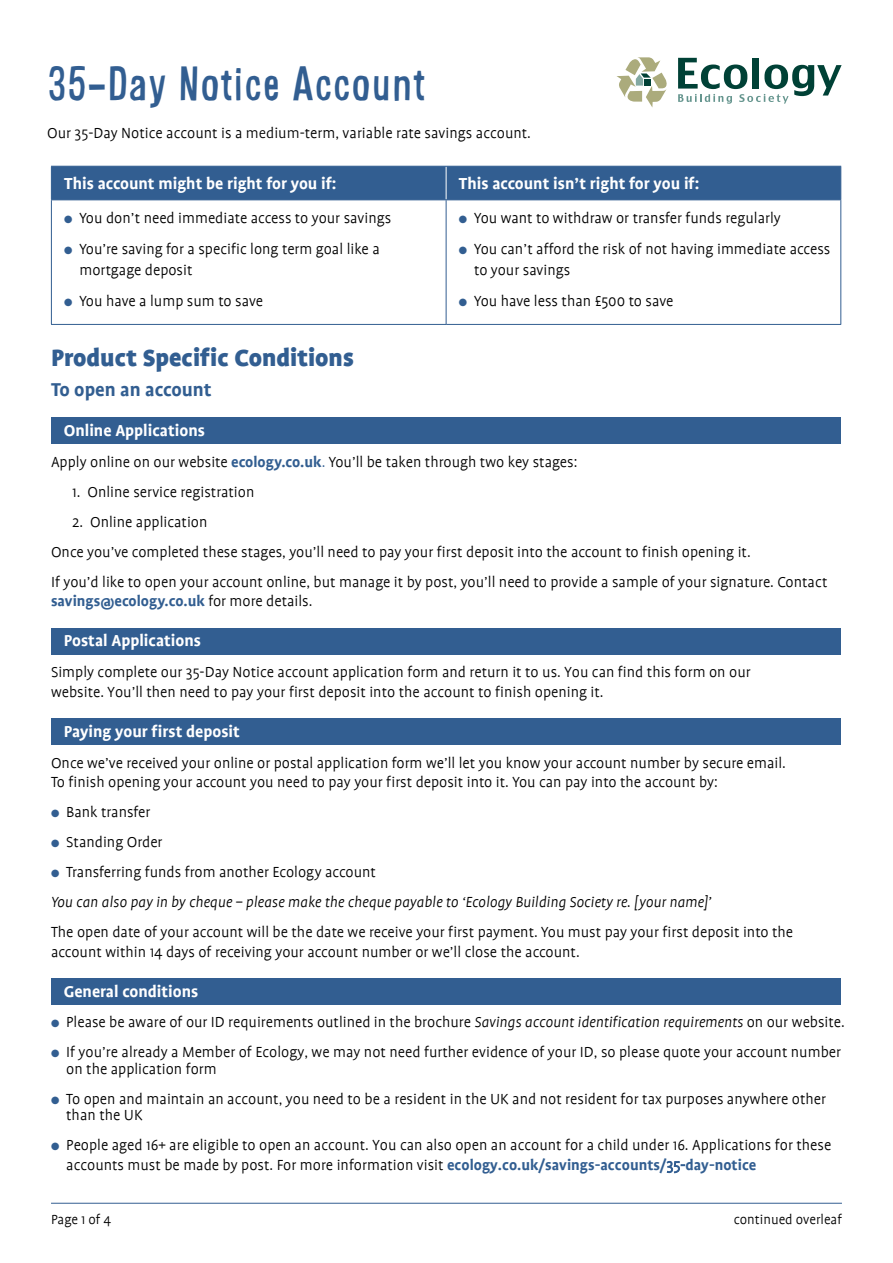
<style>
.page{position:relative;width:893px;height:1263px;background:#fff}
.page>*{position:absolute;margin:0;border:0;box-sizing:border-box;transform-origin:0 0}
.t1{font:45px "Alsina Ultrajada";color:#325e91}
.t2{font:900 27px "Profile";color:#325e91}
.t3{font:700 21px "Profile";color:#325e91}
.t4{font:700 18px "Profile";color:#fff}
.t5{font:300 16.5px/19.5px "Profile";color:#000}
.t6{font:italic 300 16.5px/30px "Profile";color:#000}
.t7{font:700 16.5px "Profile";color:#325e91}
.t8{font:300 15px "Profile";color:#000}
.s1{font-family:"Profile OT"}
.s2{color:#325e91}
.s3{font-weight:700;color:#325e91}
.s4{font-weight:300;color:#000}
.s5{font-style:normal}
.s6{font-style:italic}
.s7{font-family:"Profile OT";color:#325e91}
</style>
<div class="page">
<svg style="left:678px;top:58px;width:164px;height:46px"></svg>
<svg style="left:617px;top:57px;width:50px;height:51px"></svg>
<div style="left:52px;top:167px;width:788px;height:32px;background:#325e91"></div>
<hr style="left:446px;top:167px;width:1px;height:32px;background:#fff">
<hr style="left:51px;top:167px;width:1px;height:32px;background:#325e91">
<hr style="left:51px;top:166px;width:395px;height:1px;background:#325e91">
<hr style="left:446px;top:166px;width:395px;height:1px;background:#325e91">
<hr style="left:840px;top:167px;width:1px;height:32px;background:#325e91">
<hr style="left:51px;top:200px;width:1px;height:124px;background:#325e91">
<hr style="left:51px;top:199px;width:395px;height:1px;background:#325e91">
<hr style="left:51px;top:324px;width:395px;height:1px;background:#325e91">
<hr style="left:446px;top:200px;width:1px;height:124px;background:#325e91">
<hr style="left:446px;top:199px;width:395px;height:1px;background:#325e91">
<hr style="left:840px;top:200px;width:1px;height:124px;background:#325e91">
<hr style="left:446px;top:324px;width:395px;height:1px;background:#325e91">
<div style="left:51px;top:417px;width:789px;height:27px;background:#325e91"></div>
<div style="left:51px;top:628px;width:789px;height:27px;background:#325e91"></div>
<div style="left:51px;top:718px;width:789px;height:27px;background:#325e91"></div>
<div style="left:51px;top:978px;width:789px;height:27px;background:#325e91"></div>
<hr style="left:51px;top:1203px;width:791px;height:1px;background:#325e91">
<h1 class="t1" style="left:48px;top:51px;width:379px">35-Day Notice Account</h1>
<p class="t5" style="left:47px;top:124px;width:485px">Our <span class="s1">35</span>-Day Notice account is a <span class="s1">medium</span>-term, variable rate savings account.</p>
<p class="t4" style="left:64px;top:174px;width:274px">This account might be right for you if:</p>
<p class="t4" style="left:459px;top:174px;width:242px">This account isn’t right for you if:</p>
<p class="t5" style="left:64px;top:208px;width:329px"><span class="s2">●</span> You don’t need immediate access to your savings</p>
<p class="t5" style="left:79px;top:238px;width:302px;line-height:21px;text-indent:-15px"><span class="s2">●</span> You’re saving for a specific long term goal like a mortgage deposit</p>
<p class="t5" style="left:64px;top:291px;width:200px"><span class="s2">●</span> You have a lump sum to save</p>
<p class="t5" style="left:459px;top:208px;width:324px"><span class="s2">●</span> You want to withdraw or transfer funds regularly</p>
<p class="t5" style="left:474px;top:238px;width:358px;line-height:21px;text-indent:-15px"><span class="s2">●</span> You can’t afford the risk of not having immediate access to your savings</p>
<p class="t5" style="left:459px;top:291px;width:216px"><span class="s2">●</span> You have less than £500 to save</p>
<h2 class="t2" style="left:51px;top:342px;width:304px">Product Specific Conditions</h2>
<p class="t3" style="left:51px;top:378px;width:162px">To open an account</p>
<p class="t4" style="left:64px;top:421px;width:143px">Online Applications</p>
<p class="t5" style="left:51px;top:452px;width:528px">Apply online on our website <span class="s3">ecology.co.uk</span><span class="s2">.</span> You’ll be taken through two key stages:</p>
<p class="t5" style="left:72px;top:482px;width:184px">1. Online service registration</p>
<p class="t5" style="left:51px;top:507px;width:778px;line-height:30px;text-indent:21px">2. Online application<br>Once you’ve completed these stages, you’ll need to pay your first deposit into the account to finish opening it.<br>If you’d like to open your account online, but manage it by post, you’ll need to provide a sample of your signature. Contact</p>
<p class="t7" style="left:51px;top:592px;width:263px">savings@ecology.co.uk <span class="s4">for more details.</span></p>
<p class="t4" style="left:64px;top:631px;width:139px">Postal Applications</p>
<p class="t5" style="left:51px;top:662px;width:701px">Simply complete our <span class="s1">35</span>-Day Notice account application form and return it to us. You can find this form on our website. You’ll then need to pay your first deposit into the account to finish opening it.</p>
<p class="t4" style="left:64px;top:721px;width:178px">Paying your first deposit</p>
<p class="t5" style="left:51px;top:753px;width:736px">Once we’ve received your online or postal application form we’ll let you know your account number by secure email.<br>To finish opening your account you need to pay your first deposit into it. You can pay into the account by:</p>
<p class="t5" style="left:51px;top:802px;width:101px"><span class="s2">●</span> Bank transfer</p>
<p class="t5" style="left:51px;top:832px;width:113px"><span class="s2">●</span> Standing Order</p>
<p class="t6" style="left:51px;top:857px;width:662px"><span class="s2">●</span> <span class="s5">Transferring funds from another Ecology account<br></span>You can also pay in by cheque – please make the cheque payable to ‘Ecology Building Society re. [your name]’</p>
<p class="t5" style="left:51px;top:922px;width:744px">The open date of your account will be the date we receive your first payment. You must pay your first deposit into the account within 14 days of receiving your account number or we’ll close the account.</p>
<p class="t4" style="left:64px;top:981px;width:136px">General conditions</p>
<p class="t5" style="left:51px;top:1013px;width:795px"><span class="s2">●</span> Please be aware of our ID requirements outlined in the brochure <span class="s6">Savings account identification requirements</span> on our website.</p>
<p class="t5" style="left:66px;top:1044px;width:776px;line-height:16.4px;text-indent:-15px"><span class="s2">●</span> If you’re already a Member of Ecology, we may not need further evidence of your ID, so please quote your account number on the application form</p>
<p class="t5" style="left:66px;top:1091px;width:761px;line-height:16.4px;text-indent:-15px"><span class="s2">●</span> To open and maintain an account, you need to be <span class="s1">a</span> resident in the UK and not resident for tax purposes anywhere other than the UK</p>
<p class="t5" style="left:66px;top:1135px;width:767px;line-height:20.2px;text-indent:-15px"><span class="s2">●</span> People aged 16+ are eligible to open an account. You can also open an account for a child under 16. Applications for these accounts must be made by post. For more information visit <span class="s3">ecology.co.uk/savings-accounts/</span><span class="s7">35-</span><span class="s3">day-notice</span></p>
<p class="t8" style="left:51px;top:1211px;width:62px">Page 1 of 4</p>
<p class="t8" style="left:734px;top:1211px;width:110px">continued overleaf</p>
</div>
